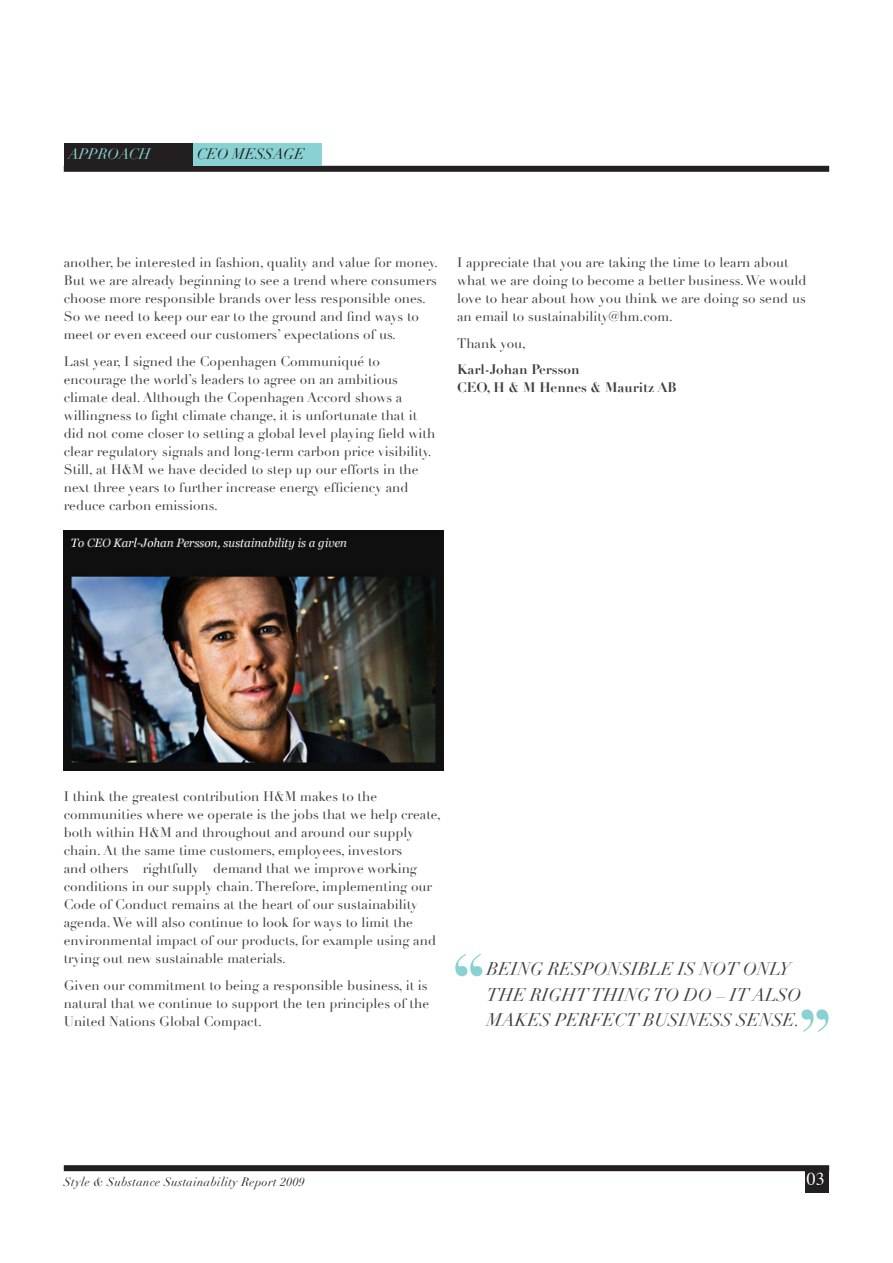
<style>
.page{position:relative;width:893px;height:1263px;background:#fff}
.page>*{position:absolute;margin:0;border:0;box-sizing:border-box;transform-origin:0 0}
.t1{font:700 72px "Didot";color:#89d2d4}
.t2{font:italic 18px/25.5px "Didot";color:#3e3e3f}
.t3{font:18px "Times";color:#fff}
.t4{font:italic 15px "Didot";color:#231f20}
.t5{font:italic 15px "Didot";color:#89d2d4}
.t6{font:13.5px/18px "Didot";color:#3e3e3f}
.t7{font:700 13.5px/18px "Didot";color:#3e3e3f}
.t8{font:italic 12px "Didot";letter-spacing:.03em;color:#231f20}
</style>
<div class="page">
<div style="left:64px;top:1165px;width:765px;height:6px;background:#231f20"></div>
<div style="left:805px;top:1170px;width:24px;height:23px;background:#231f20"></div>
<div style="left:64px;top:166px;width:765px;height:6px;background:#231f20"></div>
<div style="left:64px;top:143px;width:129px;height:23px;background:#231f20"></div>
<div style="left:193px;top:143px;width:129px;height:23px;background:#89d2d4"></div>
<img style="left:64px;top:531px;width:379px;height:240px">
<p class="t5" style="left:68px;top:144px;width:84px">APPROACH</p>
<p class="t4" style="left:197px;top:144px;width:109px">CEO MESSAGE</p>
<p class="t6" style="left:64px;top:254px;width:376px">another, be interested in fashion, quality and value for money.<br>But we are already beginning to see a trend where consumers choose more responsible brands over less responsible ones.<br>So we need to keep our ear to the ground and find ways to meet or even exceed our customers’ expectations of us.</p>
<p class="t6" style="left:64px;top:352px;width:373px">Last year, I signed the Copenhagen Communiqué to encourage the world’s leaders to agree on an ambitious climate deal. Although the Copenhagen Accord shows a willingness to fight climate change, it is unfortunate that it did not come closer to setting a global level playing field with clear regulatory signals and long-term carbon price visibility.<br>Still, at H&amp;M we have decided to step up our efforts in the next three years to further increase energy efficiency and reduce carbon emissions.</p>
<p class="t6" style="left:457px;top:254px;width:351px">I appreciate that you are taking the time to learn about what we are doing to become a better business. We would love to hear about how you think we are doing so send us an email to sustainability@hm.com.</p>
<p class="t6" style="left:457px;top:334px;width:70px">Thank you,</p>
<p class="t7" style="left:457px;top:361px;width:221px">Karl-Johan Persson<br>CEO, H &amp; M Hennes &amp; Mauritz AB</p>
<p class="t6" style="left:64px;top:788px;width:379px">I think the greatest contribution H&amp;M makes to the communities where we operate is the jobs that we help create, both within H&amp;M and throughout and around our supply chain. At the same time customers, employees, investors<br>and others – rightfully – demand that we improve working conditions in our supply chain. Therefore, implementing our Code of Conduct remains at the heart of our sustainability agenda. We will also continue to look for ways to limit the environmental impact of our products, for example using and trying out new sustainable materials.</p>
<p class="t6" style="left:64px;top:976px;width:367px;text-align:justify">Given our commitment to being a responsible business, it is natural that we continue to support the ten principles of the United Nations Global Compact.</p>
<p class="t1" style="left:452px;top:936px;width:35px">“</p>
<p class="t2" style="left:487px;top:956px;width:316px">BEING RESPONSIBLE IS NOT ONLY<br>THE RIGHT THING TO DO – IT ALSO<br>MAKES PERFECT BUSINESS SENSE.</p>
<p class="t1" style="left:798px;top:992px;width:35px">”</p>
<p class="t8" style="left:64px;top:1174px;width:242px">Style &amp; Substance Sustainability Report 2009</p>
<p class="t3" style="left:807px;top:1162px;width:19px">03</p>
</div>
